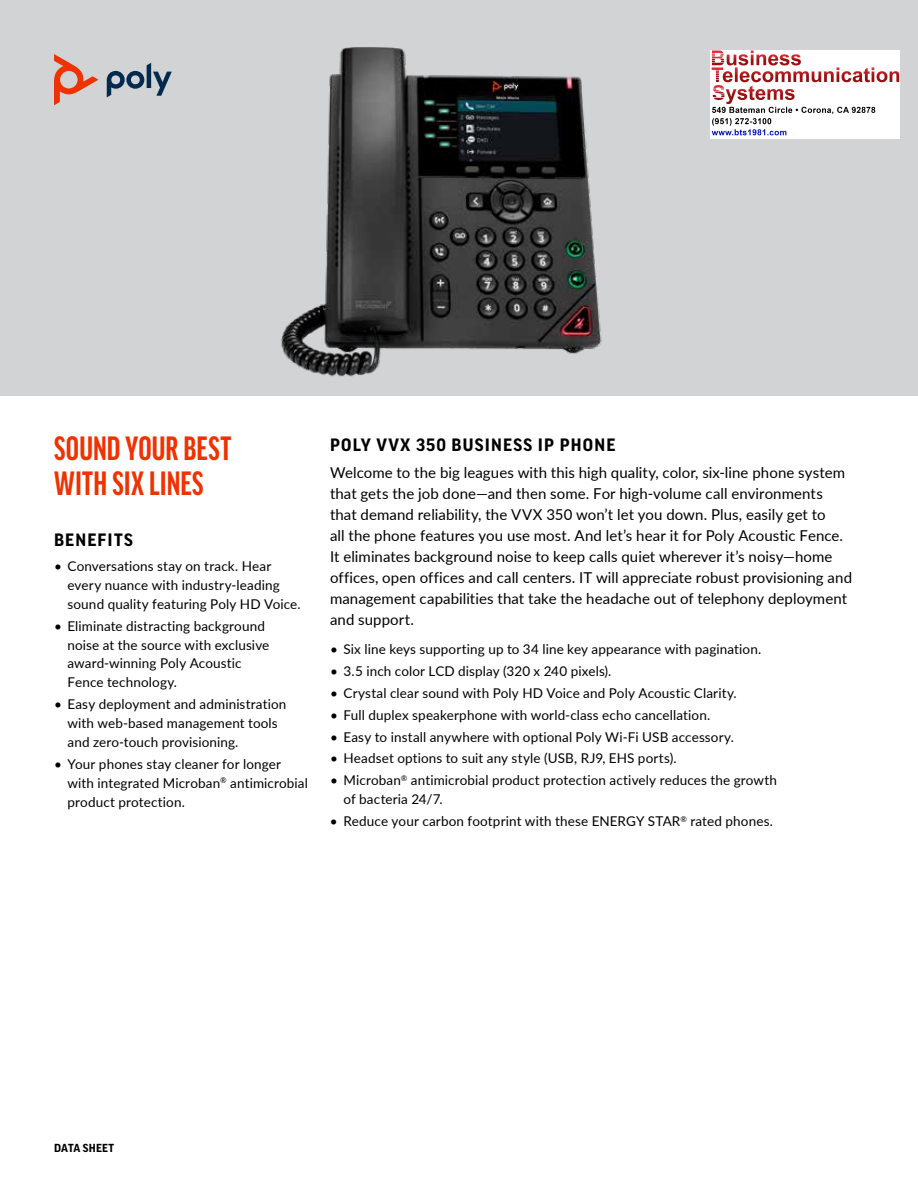
<style>
.page{position:relative;width:918px;height:1188px;background:#fff}
.page>*{position:absolute;margin:0;border:0;box-sizing:border-box;transform-origin:0 0}
.t1{font:700 extra-condensed 36px/34.5px "Good Headline Pro";letter-spacing:.005em;color:#ef3200}
.t2{font:700 17.25px "Good Pro";letter-spacing:.07em;color:#000}
.t3{font:15px/21px "Lato";letter-spacing:.005em;color:#000}
.t4{font:13.5px/18.9px "Lato";letter-spacing:.01em;color:#000}
.t5{font:700 11.25px "Good Pro";letter-spacing:.02em;color:#000}
</style>
<div class="page">
<div style="left:0;top:0;width:918px;height:396px;background:#d1d3d4"></div>
<svg style="left:107px;top:63px;width:65px;height:34px"></svg>
<svg style="left:54px;top:54px;width:44px;height:51px"></svg>
<img style="left:281px;top:47px;width:321px;height:330px">
<img style="left:711px;top:50px;width:189px;height:88px">
<h1 class="t1" style="left:54px;top:431px;width:179px">SOUND YOUR BEST<br>WITH SIX LINES</h1>
<p class="t2" style="left:54px;top:530px;width:80px">BENEFITS</p>
<p class="t4" style="left:68px;top:556px;width:235px;text-indent:-14px">• Conversations stay on track. Hear every nuance with industry-leading sound quality featuring Poly HD Voice.</p>
<p class="t4" style="left:68px;top:616px;width:203px;text-indent:-14px">• Eliminate distracting background noise at the source with exclusive award-winning Poly Acoustic<br>Fence technology.</p>
<p class="t4" style="left:68px;top:694px;width:220px;text-indent:-14px">• Easy deployment and administration with web-based management tools and zero-touch provisioning.</p>
<p class="t4" style="left:67px;top:754px;width:242px;text-indent:-13px">• Your phones stay cleaner for longer with integrated Microban<sup>®</sup> antimicrobial product protection.</p>
<p class="t2" style="left:330px;top:435px;width:287px">POLY VVX 350 BUSINESS IP PHONE</p>
<p class="t3" style="left:330px;top:461px;width:524px">Welcome to the big leagues with this high quality, color, six-line phone system that gets the job done—and then some. For high-volume call environments that demand reliability, the VVX 350 won’t let you down. Plus, easily get to<br>all the phone features you use most. And let’s hear it for Poly Acoustic Fence.<br>It eliminates background noise to keep calls quiet wherever it’s noisy—home offices, open offices and call centers. IT will appreciate robust provisioning and management capabilities that take the headache out of telephony deployment and support.</p>
<p class="t4" style="left:330px;top:639px;width:433px">• Six line keys supporting up to 34 line key appearance with pagination.</p>
<p class="t4" style="left:330px;top:661px;width:283px">• 3.5 inch color LCD display (320 x 240 pixels).</p>
<p class="t4" style="left:330px;top:683px;width:408px">• Crystal clear sound with Poly HD Voice and Poly Acoustic Clarity.</p>
<p class="t4" style="left:330px;top:705px;width:382px">• Full duplex speakerphone with world-class echo cancellation.</p>
<p class="t4" style="left:330px;top:727px;width:405px">• Easy to install anywhere with optional Poly Wi-Fi USB accessory.</p>
<p class="t4" style="left:330px;top:749px;width:348px">• Headset options to suit any style (USB, RJ9, EHS ports).</p>
<p class="t4" style="left:343px;top:770px;width:435px;text-indent:-13px">• Microban<sup>®</sup> antimicrobial product protection actively reduces the growth of bacteria 24/7.</p>
<p class="t4" style="left:330px;top:811px;width:444px">• Reduce your carbon footprint with these ENERGY STAR<sup>®</sup> rated phones.</p>
<p class="t5" style="left:54px;top:1142px;width:62px">DATA SHEET</p>
</div>
